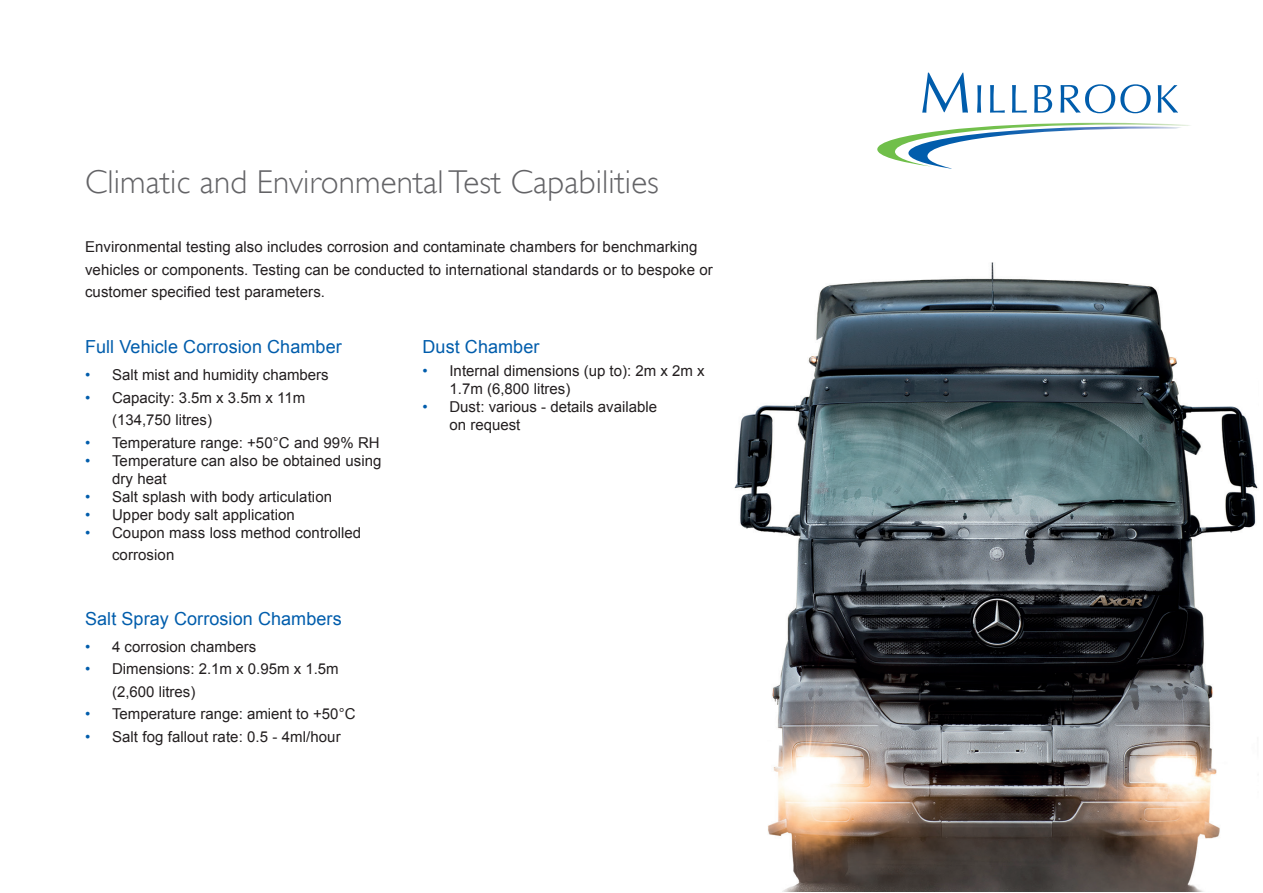
<style>
.page{position:relative;width:1263px;height:893px;background:#fff}
.page>*{position:absolute;margin:0;border:0;box-sizing:border-box;transform-origin:0 0}
.Heading{font:300 33px "Gill Sans";letter-spacing:.005em;color:#636366}
.Sub-Heading{font:18px "Arial";letter-spacing:.005em;color:#015dac}
.Running_Text{font:15px/22.5px "Arial";letter-spacing:.005em;color:#231f20}
.s1{color:#015dac}
</style>
<div class="page">
<svg style="left:922px;top:73px;width:46px;height:40px"></svg>
<svg style="left:977px;top:85px;width:4px;height:28px"></svg>
<svg style="left:990px;top:85px;width:15px;height:28px"></svg>
<svg style="left:1012px;top:85px;width:15px;height:28px"></svg>
<svg style="left:1034px;top:85px;width:18px;height:28px"></svg>
<svg style="left:1060px;top:84px;width:91px;height:29px"></svg>
<svg style="left:1158px;top:85px;width:20px;height:28px"></svg>
<svg style="left:877px;top:123px;width:313px;height:46px"></svg>
<img style="left:734px;top:262px;width:524px;height:629px">
<p class="Heading" style="left:85px;top:163px;width:575px">Climatic and Environmental Test Capabilities</p>
<p class="Running_Text" style="left:85px;top:236px;width:629px">Environmental testing also includes corrosion and contaminate chambers for benchmarking vehicles or components. Testing can be conducted to international standards or to bespoke or customer specified test parameters.</p>
<p class="Sub-Heading" style="left:85px;top:335px;width:258px">Full Vehicle Corrosion Chamber</p>
<p class="Running_Text" style="left:85px;top:364px;width:245px"><span class="s1">•</span> Salt mist and humidity chambers</p>
<p class="Running_Text" style="left:112px;top:386px;width:195px;text-indent:-27px"><span class="s1">•</span> Capacity: 3.5m x 3.5m x 11m (134,750 litres)</p>
<p class="Running_Text" style="left:85px;top:431px;width:296px"><span class="s1">•</span> Temperature range: +50°C and 99% RH</p>
<p class="Running_Text" style="left:112px;top:451px;width:271px;line-height:18px;text-indent:-27px"><span class="s1">•</span> Temperature can also be obtained using dry heat</p>
<p class="Running_Text" style="left:85px;top:485px;width:249px"><span class="s1">•</span> Salt splash with body articulation</p>
<p class="Running_Text" style="left:85px;top:503px;width:211px"><span class="s1">•</span> Upper body salt application</p>
<p class="Running_Text" style="left:112px;top:521px;width:251px;text-indent:-27px"><span class="s1">•</span> Coupon mass loss method controlled corrosion</p>
<p class="Sub-Heading" style="left:85px;top:607px;width:258px">Salt Spray Corrosion Chambers</p>
<p class="Running_Text" style="left:85px;top:635px;width:173px"><span class="s1">•</span> 4 corrosion chambers</p>
<p class="Running_Text" style="left:112px;top:658px;width:228px;text-indent:-27px"><span class="s1">•</span> Dimensions: 2.1m x 0.95m x 1.5m (2,600 litres)</p>
<p class="Running_Text" style="left:85px;top:703px;width:272px"><span class="s1">•</span> Temperature range: amient to +50°C</p>
<p class="Running_Text" style="left:85px;top:725px;width:257px"><span class="s1">•</span> Salt fog fallout rate: 0.5 - 4ml/hour</p>
<p class="Sub-Heading" style="left:422px;top:335px;width:119px">Dust Chamber</p>
<p class="Running_Text" style="left:449px;top:361px;width:257px;line-height:18px;text-indent:-27px"><span class="s1">•</span> Internal dimensions (up to): 2m x 2m x<br>1.7m (6,800 litres)</p>
<p class="Running_Text" style="left:449px;top:397px;width:209px;line-height:18px;text-indent:-27px"><span class="s1">•</span> Dust: various - details available on request</p>
</div>
